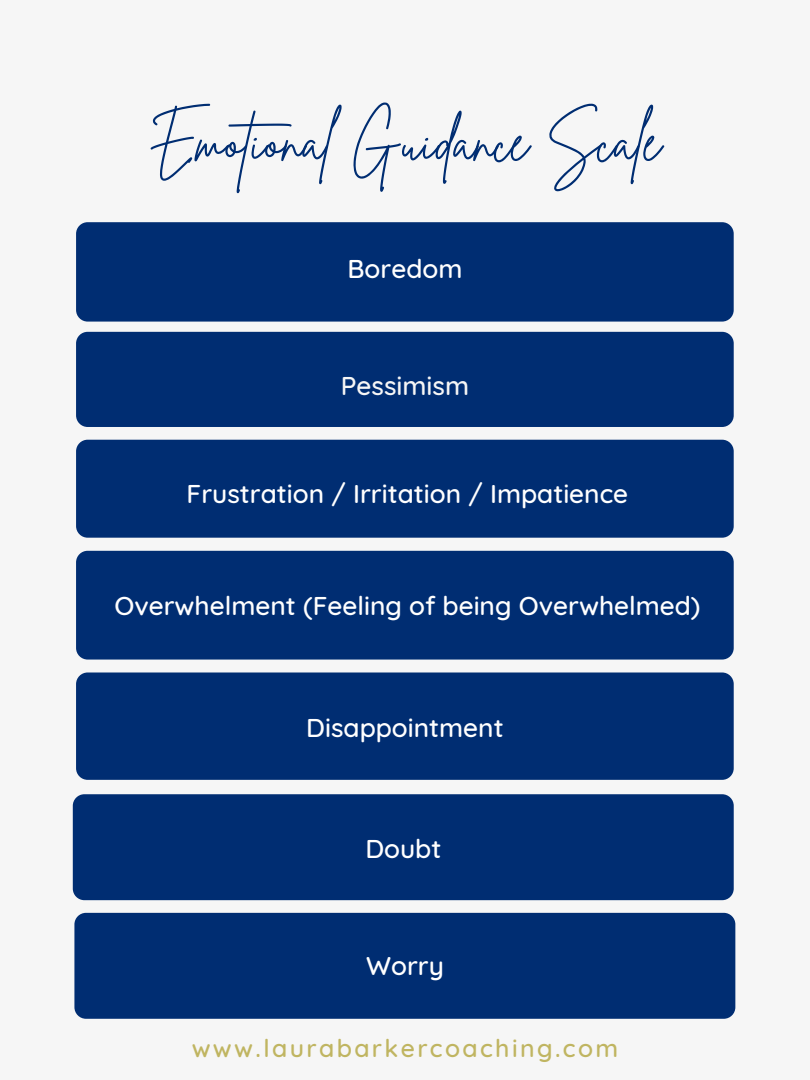
<style>
.page{position:relative;width:810px;height:1080px;background:#f6f6f6}
.page>*{position:absolute;margin:0;border:0;box-sizing:border-box;transform-origin:0 0}
.t1{font:56.25px "Brittany Signature";color:#002d72}
.t2{font:500 26.25px "Quicksand";color:#fff}
.t3{font:500 26.25px "Quicksand";color:#f6f6f6}
.t4{font:500 24.81px "Quicksand";letter-spacing:.095em;color:#c0b561}
</style>
<div class="page">
<div style="left:76px;top:222px;width:658px;height:100px;background:#002d72;border-radius:12px"></div>
<div style="left:76px;top:332px;width:658px;height:95px;background:#002d72;border-radius:12px"></div>
<div style="left:76px;top:440px;width:658px;height:98px;background:#002d72;border-radius:12px"></div>
<div style="left:76px;top:551px;width:658px;height:109px;background:#002d72;border-radius:12px"></div>
<div style="left:76px;top:673px;width:658px;height:107px;background:#002d72;border-radius:12px"></div>
<div style="left:73px;top:794px;width:661px;height:106px;background:#002d72;border-radius:12px"></div>
<div style="left:74px;top:913px;width:661px;height:106px;background:#002d72;border-radius:12px"></div>
<p class="t1" style="left:149px;top:105px;width:514px">Emotional Guidance Scale</p>
<p class="t2" style="left:348px;top:252px;width:116px">Boredom</p>
<p class="t3" style="left:341px;top:369px;width:130px">Pessimism</p>
<p class="t2" style="left:187px;top:476px;width:443px">Frustration / Irritation / Impatience</p>
<p class="t2" style="left:114px;top:589px;width:588px">Overwhelment (Feeling of being Overwhelmed)</p>
<p class="t2" style="left:306px;top:711px;width:199px">Disappointment</p>
<p class="t2" style="left:365px;top:832px;width:78px">Doubt</p>
<p class="t2" style="left:366px;top:949px;width:79px">Worry</p>
<p class="t4" style="left:192px;top:1032px;width:428px">www.laurabarkercoaching.com</p>
</div>
